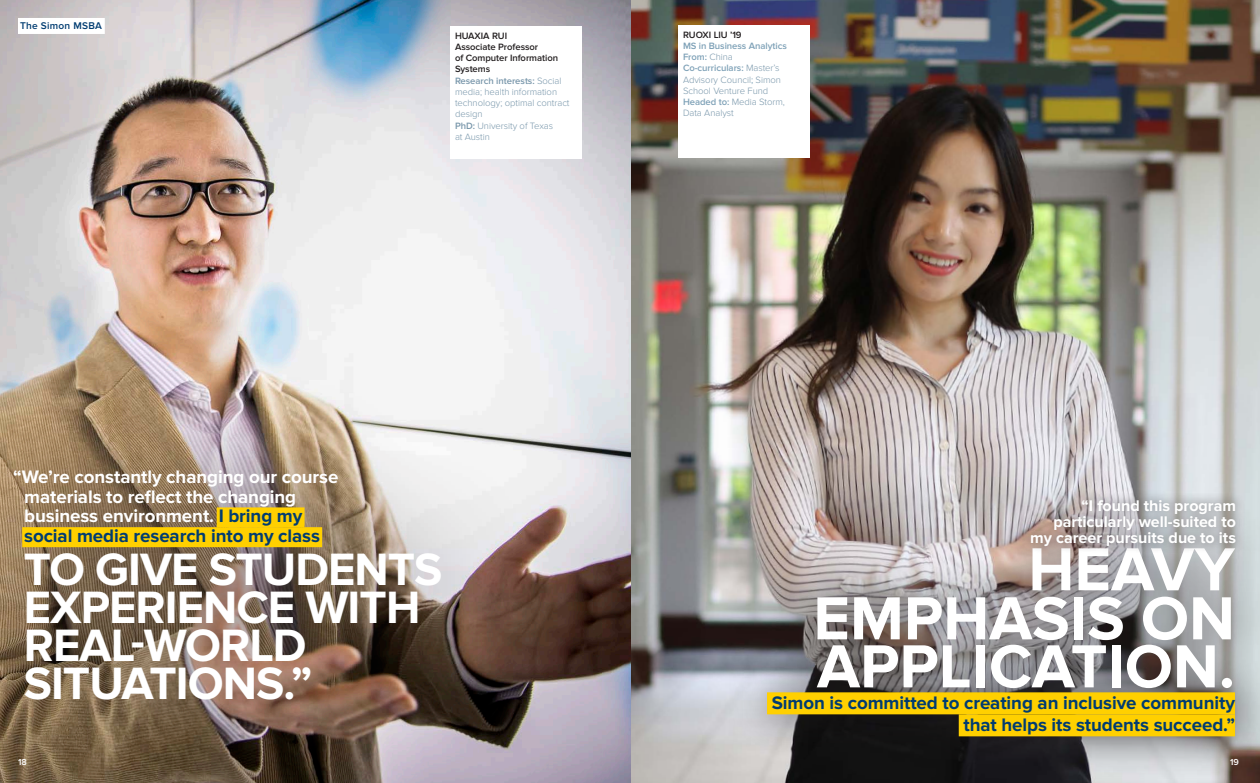
<style>
.page{position:relative;width:1260px;height:783px;background:#fff}
.page>*{position:absolute;margin:0;border:0;box-sizing:border-box;transform-origin:0 0}
.t1{font:700 63px/48.5px "Proxima Nova";color:#fff;text-align:justify}
.t2{font:700 47px/38px "Proxima Nova";letter-spacing:-.02em;color:#fff}
.t3{font:700 18.8px/19.7px "Proxima Nova";letter-spacing:-.005em;color:#fff}
.t4{font:700 18.8px/22px "Proxima Nova";letter-spacing:-.005em;color:#003c71;text-align:right}
.t5{font:700 16px/16px "Proxima Nova";color:#fff;text-align:right}
.t6{font:600 10.1px "Proxima Nova";letter-spacing:.025em;color:#003c71}
.t7{font:300 9.5px/11.2px "Proxima Nova";letter-spacing:-.005em;color:#7997ab}
.t8{font:600 9.5px "Proxima Nova";letter-spacing:-.005em;color:#231f20}
.t9{font:600 9px "Proxima Nova";color:#fff}
.s1{font-weight:600;color:#231f20}
.s2{font-weight:600}
.s3{font-weight:600;color:#7ea1b7}
.s4{font-weight:400;color:#7ea1b7}
.s5{color:#003c71}
</style>
<div class="page">
<img style="left:0;top:0;width:1260px;height:783px">
<div style="left:724px;top:504px;width:536px;height:277px;background:#231f20;opacity:.75"></div>
<div style="left:767px;top:692px;width:468px;height:22px;background:#ffd000"></div>
<div style="left:959px;top:714px;width:276px;height:22px;background:#ffd000"></div>
<div style="left:18px;top:18px;width:87px;height:16px;background:#fff"></div>
<div style="left:0;top:363px;width:541px;height:420px;background:#231f20;opacity:.87"></div>
<div style="left:217px;top:507px;width:88px;height:20px;background:#ffd000"></div>
<div style="left:22px;top:527px;width:300px;height:20px;background:#ffd000"></div>
<div style="left:450px;top:26px;width:132px;height:132px;background:#fff"></div>
<div style="left:678px;top:25px;width:132px;height:132px;background:#fff"></div>
<div style="left:1021px;top:489px;width:225px;height:67px;background:#231f20;opacity:.67"></div>
<p class="t6" style="left:20px;top:20px;width:84px">The Simon MSBA</p>
<p class="t7" style="left:455px;top:30px;width:116px"><span class="s1">HUAXIA RUI<br>Associate Professor<br>of Computer Information<br>Systems<br></span><span class="s2">Research interests:</span> Social media; health information technology; optimal contract design<br><span class="s2">PhD:</span> University of Texas<br>at Austin</p>
<p class="t8" style="left:683px;top:29px;width:60px">RUOXI LIU ’19</p>
<p class="t7" style="left:683px;top:40px;width:105px"><span class="s3">MS in Business Analytics<br>From:</span> China<br><span class="s3">Co-curriculars:</span> Master’s<br>Advisory Council<span class="s4">;</span> Simon<br>School Venture Fund<br><span class="s3">Headed to:</span> Media Storm,<br>Data Analyst</p>
<h3 class="t3" style="left:24px;top:467px;width:316px;text-indent:-11px">“We’re constantly changing our course materials to reflect the changing business environment. <span class="s5">I bring my social media research into my class</span></h3>
<h2 class="t2" style="left:24px;top:551px;width:420px">TO GIVE STUDENTS<br>EXPERIENCE WITH<br>REAL-WORLD<br>SITUATIONS.”</h2>
<h3 class="t5" style="left:1030px;top:497px;width:207px">“I found this program particularly well-suited to my career pursuits due to its</h3>
<h1 class="t1" style="left:813px;top:546px;width:423px;text-indent:215px">HEAVY EMPHASIS ON APPLICATION.</h1>
<h3 class="t4" style="left:772px;top:692px;width:465px">Simon is committed to creating an inclusive community that helps its students succeed.”</h3>
<p class="t9" style="left:18px;top:757px;width:10px">18</p>
<p class="t9" style="left:1230px;top:757px;width:10px">19</p>
</div>
